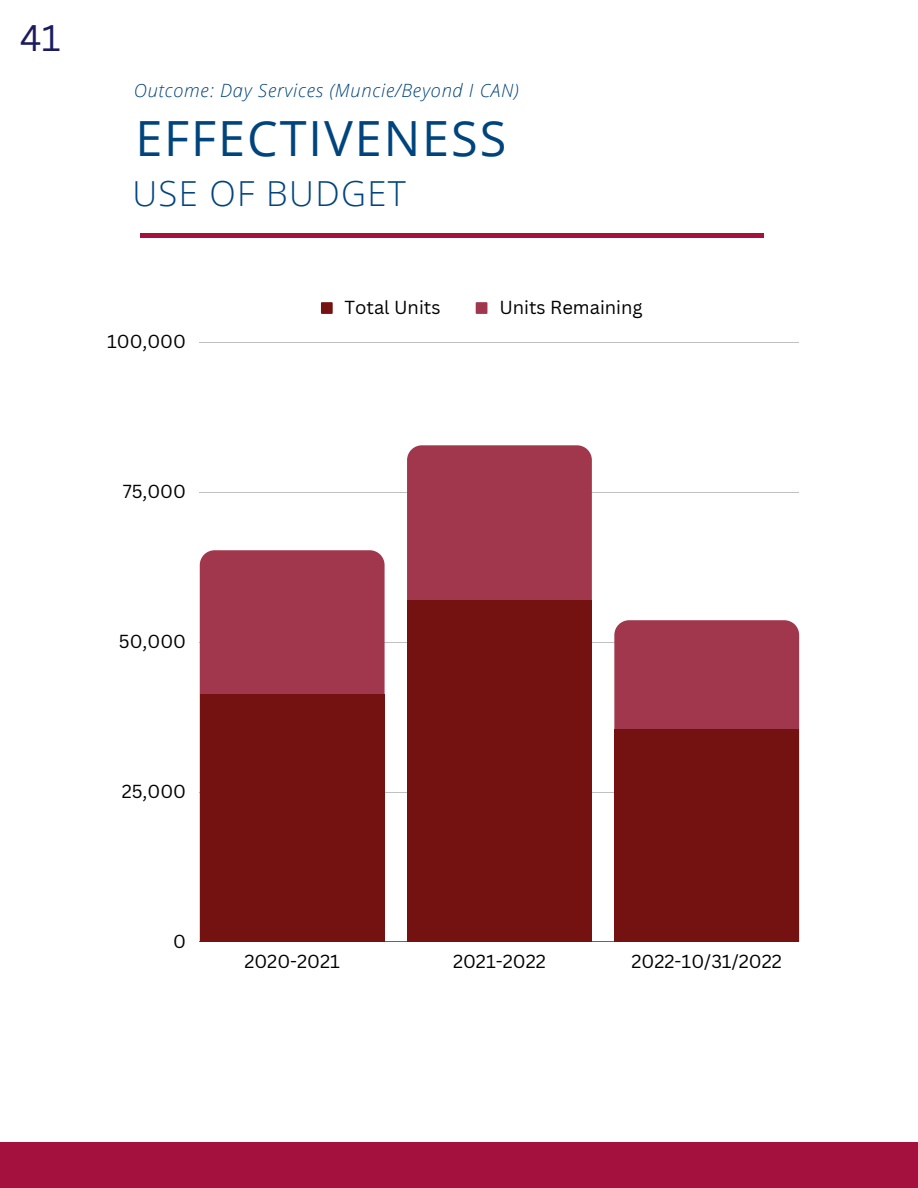
<style>
.page{position:relative;width:918px;height:1188px;background:#fff}
.page>*{position:absolute;margin:0;border:0;box-sizing:border-box;transform-origin:0 0}
.t1{font:48.6px "Open Sans";letter-spacing:.04em;color:#00447e}
.t2{font:36px "Canva Sans";color:#1c1c5d}
.t3{font:300 34.5px "Open Sans";letter-spacing:.04em;color:#00447e}
.t4{font:18.3px "Canva Sans";color:#000}
.t5{font:italic 300 18.3px "Open Sans";letter-spacing:.04em;color:#00447e}
</style>
<div class="page">
<div style="left:0;top:1142px;width:918px;height:46px;background:#a5113f"></div>
<div style="left:140px;top:233px;width:623px;height:5px;background:#a5113f"></div>
<div style="left:321px;top:302px;width:12px;height:12px;background:#741111"></div>
<div style="left:476px;top:302px;width:11px;height:12px;background:#a0374c"></div>
<hr style="left:200px;top:342px;width:599px;height:1px;background:#000">
<hr style="left:200px;top:492px;width:599px;height:1px;background:#000">
<hr style="left:200px;top:642px;width:599px;height:1px;background:#000">
<hr style="left:200px;top:792px;width:599px;height:1px;background:#000">
<hr style="left:200px;top:941px;width:599px;height:1px;background:#000">
<div style="left:200px;top:550px;width:185px;height:144px;background:#a0374c"></div>
<div style="left:407px;top:445px;width:185px;height:155px;background:#a0374c"></div>
<div style="left:614px;top:620px;width:185px;height:109px;background:#a0374c"></div>
<div style="left:200px;top:694px;width:185px;height:248px;background:#741111"></div>
<div style="left:407px;top:600px;width:185px;height:342px;background:#741111"></div>
<div style="left:614px;top:729px;width:185px;height:213px;background:#741111"></div>
<h2 class="t2" style="left:20px;top:12px;width:42px">41</h2>
<p class="t5" style="left:134px;top:77px;width:386px">Outcome: Day Services (Muncie/Beyond I CAN)</p>
<h1 class="t1" style="left:135px;top:104px;width:372px">EFFECTIVENESS</h1>
<h3 class="t3" style="left:132px;top:170px;width:275px">USE OF BUDGET</h3>
<p class="t4" style="left:107px;top:329px;width:81px">100,000</p>
<p class="t4" style="left:344px;top:294px;width:98px">Total Units</p>
<p class="t4" style="left:499px;top:294px;width:145px">Units Remaining</p>
<p class="t4" style="left:123px;top:479px;width:65px">75,000</p>
<p class="t4" style="left:119px;top:628px;width:69px">50,000</p>
<p class="t4" style="left:122px;top:778px;width:66px">25,000</p>
<p class="t4" style="left:173px;top:928px;width:14px">0</p>
<p class="t4" style="left:244px;top:948px;width:97px">2020-2021</p>
<p class="t4" style="left:453px;top:948px;width:94px">2021-2022</p>
<p class="t4" style="left:632px;top:948px;width:152px">2022-10/31/2022</p>
</div>
